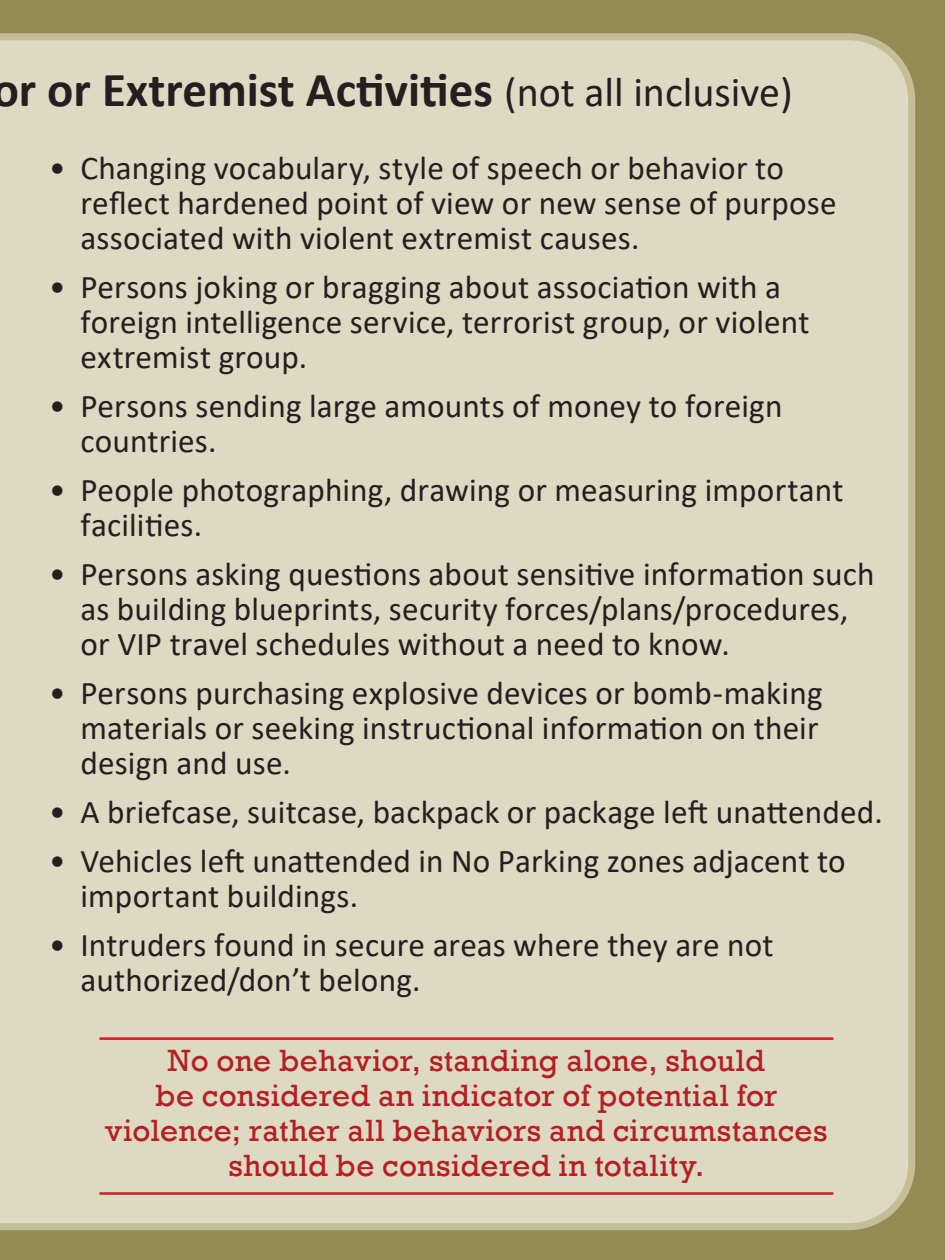
<style>
.page{position:relative;width:945px;height:1260px;background:#948a53}
.page>*{position:absolute;margin:0;border:0;box-sizing:border-box;transform-origin:0 0}
.t1{font:700 49px "Calibri";color:#231f20}
.t2{font:33.25px/35px "Calibri";letter-spacing:.005em;color:#231f20}
.callout{font:31.5px/35px "Rockwell";letter-spacing:.015em;color:#b51f23;text-align:center}
.s1{font-weight:400;font-size:42px}
</style>
<div class="page">
<div style="left:0;top:33px;width:915px;height:1197px;background:#ddd9c3"></div>
<hr style="left:99px;top:1037px;width:734px;height:3px;background:#d1232a">
<hr style="left:99px;top:1192px;width:734px;height:3px;background:#d1232a">
<h1 class="t1" style="left:-8px;top:56px;width:802px">or or Extremist Activities <span class="s1">(not all inclusive)</span></h1>
<p class="t2" style="left:80px;top:150px;width:758px;text-indent:-32px">• Changing vocabulary, style of speech or behavior to reflect hardened point of view or new sense of purpose associated with violent extremist causes.</p>
<p class="t2" style="left:80px;top:269px;width:730px;text-indent:-32px">• Persons joking or bragging about association with a foreign intelligence service, terrorist group, or violent extremist group.</p>
<p class="t2" style="left:80px;top:388px;width:703px;text-indent:-32px">• Persons sending large amounts of money to foreign countries.</p>
<p class="t2" style="left:80px;top:472px;width:765px;text-indent:-32px">• People photographing, drawing or measuring important facilities.</p>
<p class="t2" style="left:80px;top:556px;width:796px;text-indent:-32px">• Persons asking questions about sensitive information such as building blueprints, security forces/plans/procedures, or VIP travel schedules without a need to know.</p>
<p class="t2" style="left:80px;top:675px;width:744px;text-indent:-32px">• Persons purchasing explosive devices or bomb‐making materials or seeking instructional information on their design and use.</p>
<p class="t2" style="left:49px;top:794px;width:835px">• A briefcase, suitcase, backpack or package left unattended.</p>
<p class="t2" style="left:80px;top:843px;width:767px;text-indent:-32px">• Vehicles left unattended in No Parking zones adjacent to important buildings.</p>
<p class="t2" style="left:80px;top:927px;width:695px;text-indent:-32px">• Intruders found in secure areas where they are not authorized/don’t belong.</p>
<p class="callout" style="left:105px;top:1044px;width:724px">No one behavior, standing alone, should<br>be considered an indicator of potential for violence; rather all behaviors and circumstances should be considered in totality.</p>
</div>
